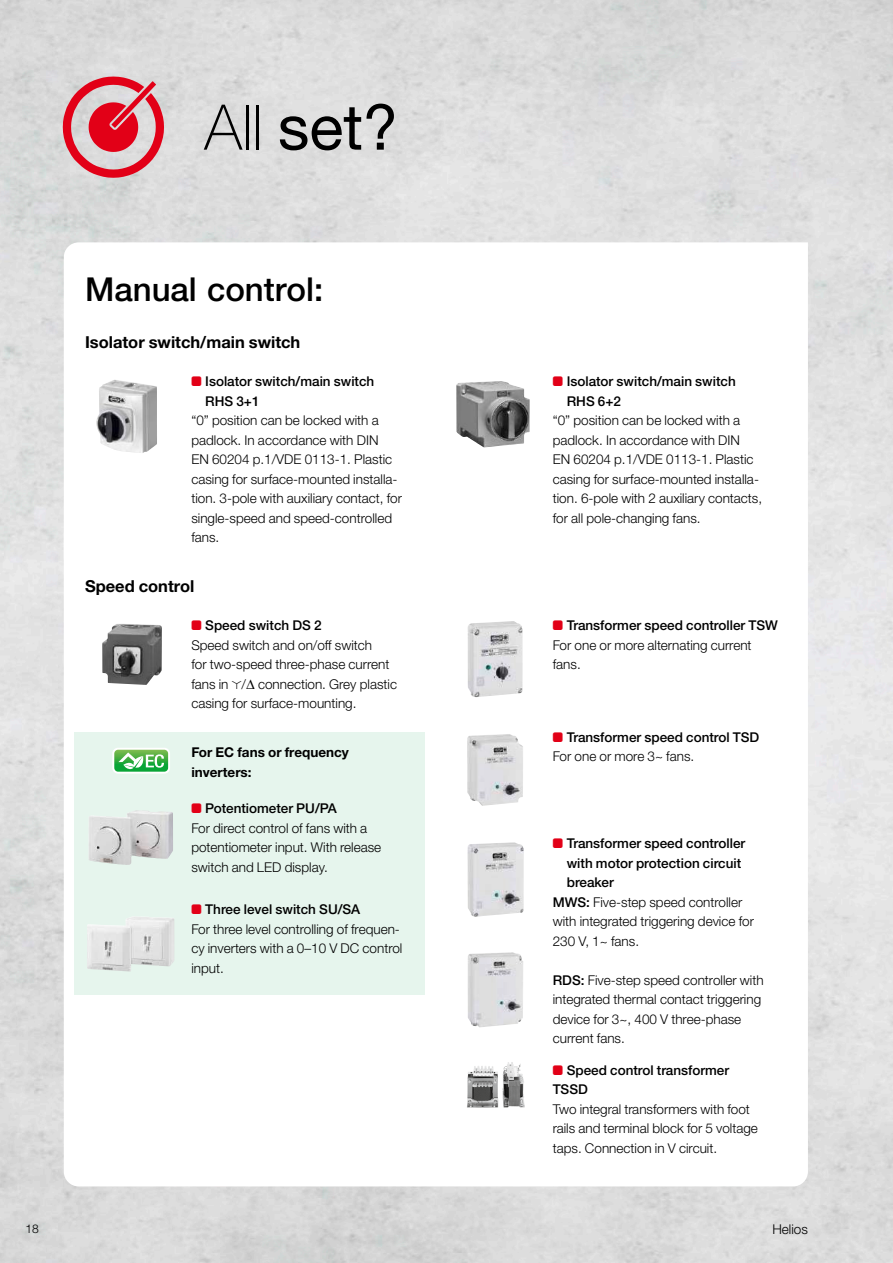
<style>
.page{position:relative;width:893px;height:1263px;background:#fff}
.page>*{position:absolute;margin:0;border:0;box-sizing:border-box;transform-origin:0 0}
.t1{font:63px "Helvetica Neue LTW1 G";color:#000}
.t2{font:500 33px "Helvetica Neue LTW1 G";color:#000}
.t3{font:700 16.5px "Helvetica Neue LTW1 G";color:#000}
.t4{font:300 13.5px/19.5px "Helvetica Neue LTW1 G";color:#000}
.t5{font:500 13.5px/19.5px "Helvetica Neue LTW1 G";color:#000}
.t6{font:700 13.5px/19.5px "Helvetica Neue LTW1 G";color:#000}
.t7{font:300 12px "Helvetica Neue LTW1 G";color:#000}
.s1{font-weight:100}
.s2{font-family:"Helios";font-weight:400;color:#e20017}
.s3{font-weight:500}
.s4{font-family:"Helios";font-weight:400}
.s5{font-weight:300}
</style>
<div class="page">
<div style="left:75px;top:732px;width:350px;height:263px;background:#e6f5ed"></div>
<svg style="left:63px;top:77px;width:101px;height:101px;background:#dc7d87"></svg>
<img style="left:96px;top:379px;width:61px;height:74px">
<img style="left:456px;top:381px;width:74px;height:66px">
<img style="left:89px;top:810px;width:84px;height:55px">
<img style="left:87px;top:917px;width:87px;height:54px">
<img style="left:102px;top:624px;width:60px;height:61px">
<div style="left:112px;top:748px;width:58px;height:26px;border:2px solid #fff;border-radius:5px"></div>
<svg style="left:113px;top:749px;width:56px;height:24px"></svg>
<img style="left:467px;top:842px;width:57px;height:75px">
<img style="left:467px;top:621px;width:56px;height:76px">
<img style="left:468px;top:952px;width:55px;height:75px">
<img style="left:467px;top:734px;width:56px;height:72px">
<img style="left:502px;top:1062px;width:23px;height:45px">
<h1 class="t1" style="left:204px;top:88px;width:195px"><span class="s1">All</span> set?</h1>
<h2 class="t2" style="left:85px;top:269px;width:240px">Manual control:</h2>
<p class="t3" style="left:85px;top:332px;width:217px">Isolator switch/main switch</p>
<p class="t5" style="left:205px;top:372px;width:171px;text-indent:-14px"><span class="s2">B</span> Isolator switch/main switch<br>RHS 3+1</p>
<p class="t4" style="left:191px;top:410px;width:212px">“0” position can be locked with a padlock. In accordance with DIN<br>EN 60204 p.1/VDE 0113-1. Plastic casing for surface-mounted installa&shy;tion. 3-pole with auxiliary contact, for single-speed and speed-controlled fans.</p>
<p class="t3" style="left:85px;top:576px;width:111px">Speed control</p>
<p class="t4" style="left:191px;top:615px;width:207px"><span class="s2">B</span> <span class="s3">Speed switch DS 2<br></span>Speed switch and on/off switch<br>for two-speed three-phase current fans in <span class="s4">i</span>/<span class="s4">E</span> connection. Grey plastic casing for surface-mounting.</p>
<p class="t6" style="left:191px;top:743px;width:159px">For EC fans or frequency inverters:</p>
<p class="t4" style="left:191px;top:799px;width:191px"><span class="s2">B</span> <span class="s3">Potentiometer PU/PA<br></span>For direct control of fans with a potentiometer input. With release switch and LED display.</p>
<p class="t4" style="left:191px;top:899px;width:213px"><span class="s2">B</span> <span class="s3">Three level switch SU/SA<br></span>For three level controlling of frequen&shy;cy inverters with a 0–10 V DC control input.</p>
<p class="t5" style="left:567px;top:371px;width:171px;text-indent:-14px"><span class="s2">B</span> Isolator switch/main switch<br>RHS 6+2</p>
<p class="t4" style="left:553px;top:410px;width:211px">“0” position can be locked with a padlock. In accordance with DIN<br>EN 60204 p.1/VDE 0113-1. Plastic casing for surface-mounted installa&shy;tion. 6-pole with 2 auxiliary contacts, for all pole-changing fans.</p>
<p class="t4" style="left:553px;top:616px;width:227px"><span class="s2">B</span> <span class="s3">Transformer speed controller TSW<br></span>For one or more alternating current fans.</p>
<p class="t5" style="left:553px;top:727px;width:208px"><span class="s2">B</span> Transformer speed control TSD<br><span class="s5">For one or more 3~ fans.</span></p>
<p class="t5" style="left:553px;top:834px;width:194px"><span class="s2">B</span> Transformer speed controller</p>
<p class="t5" style="left:567px;top:853px;width:176px">with motor protection circuit</p>
<p class="t5" style="left:567px;top:873px;width:49px">breaker</p>
<p class="t4" style="left:553px;top:892px;width:191px"><span class="s3">MWS:</span> Five-step speed controller</p>
<p class="t4" style="left:553px;top:912px;width:203px">with integrated triggering device for</p>
<p class="t4" style="left:553px;top:931px;width:88px">230 V, 1~ fans.</p>
<p class="t4" style="left:553px;top:970px;width:212px"><span class="s3">RDS:</span> Five-step speed controller with integrated thermal contact triggering device for 3~, 400 V three-phase current fans.</p>
<p class="t5" style="left:553px;top:1060px;width:178px"><span class="s2">B</span> Speed control transformer<br>TSSD</p>
<p class="t4" style="left:553px;top:1099px;width:207px">Two integral transformers with foot rails and terminal block for 5 voltage taps. Connection in V circuit.</p>
<p class="t7" style="left:26px;top:1222px;width:15px">18</p>
<p class="t4" style="left:772px;top:1220px;width:37px">Helios</p>
</div>
